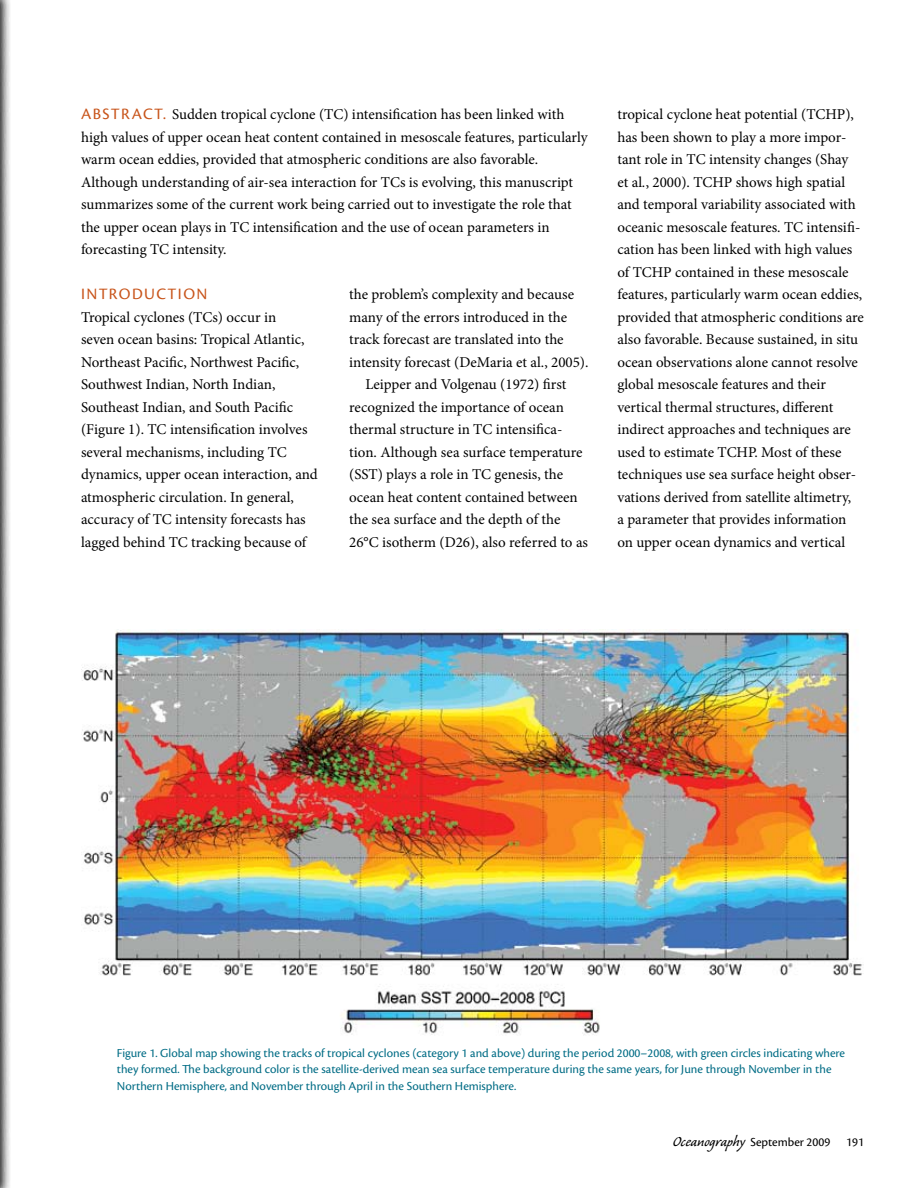
<style>
.page{position:relative;width:918px;height:1188px;background:#fff}
.page>*{position:absolute;margin:0;border:0;box-sizing:border-box;transform-origin:0 0}
.t1{font:16.5px "Cronos Pro";letter-spacing:.085em;color:#c8541a}
.t2{font:15px/22.5px "Minion Pro";color:#000}
.t3{font:12.75px/16.5px "Cronos Pro";color:#006c85}
.t4{font:12.75px "Cronos Pro";color:#000}
.s1{font-family:"Cronos Pro";font-size:16.5px;color:#c8541a}
.s2{font-style:italic}
.s3{font-family:"Caliban";font-size:18px}
</style>
<div class="page">
<img style="left:81px;top:629px;width:783px;height:406px">
<svg style="left:0;top:0;width:10px;height:1188px;background:#a4a4a4"></svg>
<p class="t2" style="left:81px;top:103px;width:508px"><span class="s1">Abs tra ct.</span> Sudden tropical cyclone (TC) intensification has been linked with high values of upper ocean heat content contained in mesoscale features, particularly warm ocean eddies, provided that atmospheric conditions are also favorable.<br>Although understanding of air-sea interaction for TCs is evolving, this manuscript summarizes some of the current work being carried out to investigate the role that the upper ocean plays in TC intensification and the use of ocean parameters in forecasting TC intensity.</p>
<p class="t1" style="left:81px;top:285px;width:115px">Introduction</p>
<p class="t2" style="left:81px;top:306px;width:238px">Tropical cyclones (TCs) occur in<br>seven ocean basins: Tropical Atlantic, Northeast Pacific, Northwest Pacific, Southwest Indian, North Indian, Southeast Indian, and South Pacific (Figure 1). TC intensification involves several mechanisms, including TC dynamics, upper ocean interaction, and atmospheric circulation. In general, accuracy of TC intensity forecasts has lagged behind TC tracking because of</p>
<p class="t2" style="left:349px;top:283px;width:226px">the problem’s complexity and because</p>
<p class="t2" style="left:349px;top:306px;width:219px">many of the errors introduced in the</p>
<p class="t2" style="left:349px;top:328px;width:216px">track forecast are translated into the</p>
<p class="t2" style="left:349px;top:351px;width:241px">intensity forecast (DeMaria et al., 2005).</p>
<p class="t2" style="left:365px;top:373px;width:202px">Leipper and Volgenau (1972) first</p>
<p class="t2" style="left:349px;top:396px;width:216px">recognized the importance of ocean</p>
<p class="t2" style="left:349px;top:418px;width:215px">thermal structure in TC intensifica-</p>
<p class="t2" style="left:349px;top:441px;width:235px">tion. Although sea surface temperature</p>
<p class="t2" style="left:349px;top:463px;width:216px">(SST) plays a role in TC genesis, the</p>
<p class="t2" style="left:349px;top:486px;width:230px">ocean heat content contained between</p>
<p class="t2" style="left:349px;top:508px;width:213px">the sea surface and the depth of the</p>
<p class="t2" style="left:349px;top:531px;width:240px">26°C isotherm (D26), also referred to as</p>
<p class="t2" style="left:617px;top:103px;width:248px">tropical cyclone heat potential (TCHP), has been shown to play a more impor&shy;tant role in TC intensity changes (Shay<br>et al<span class="s2">.</span>, 2000). TCHP shows high spatial and temporal variability associated with oceanic mesoscale features. TC intensifi&shy;cation has been linked with high values of TCHP contained in these mesoscale features, particularly warm ocean eddies, provided that atmospheric conditions are also favorable. Because sustained, in situ ocean observations alone cannot resolve global mesoscale features and their vertical thermal structures, different indirect approaches and techniques are used to estimate TCHP. Most of these techniques use sea surface height obser&shy;vations derived from satellite altimetry,<br>a parameter that provides information on upper ocean dynamics and vertical</p>
<p class="t3" style="left:117px;top:1044px;width:730px">Figure 1. Global map showing the tracks of tropical cyclones (category 1 and above) during the period 2000–2008, with green circles indicating where they formed. The background color is the satellite-derived mean sea surface temperature during the same years, for June through November in the<br>Northern Hemisphere, and November through April in the Southern Hemisphere.</p>
<p class="t4" style="left:673px;top:1135px;width:159px"><span class="s3">Oceanography</span> September 2009</p>
<p class="t4" style="left:846px;top:1134px;width:19px">191</p>
</div>
